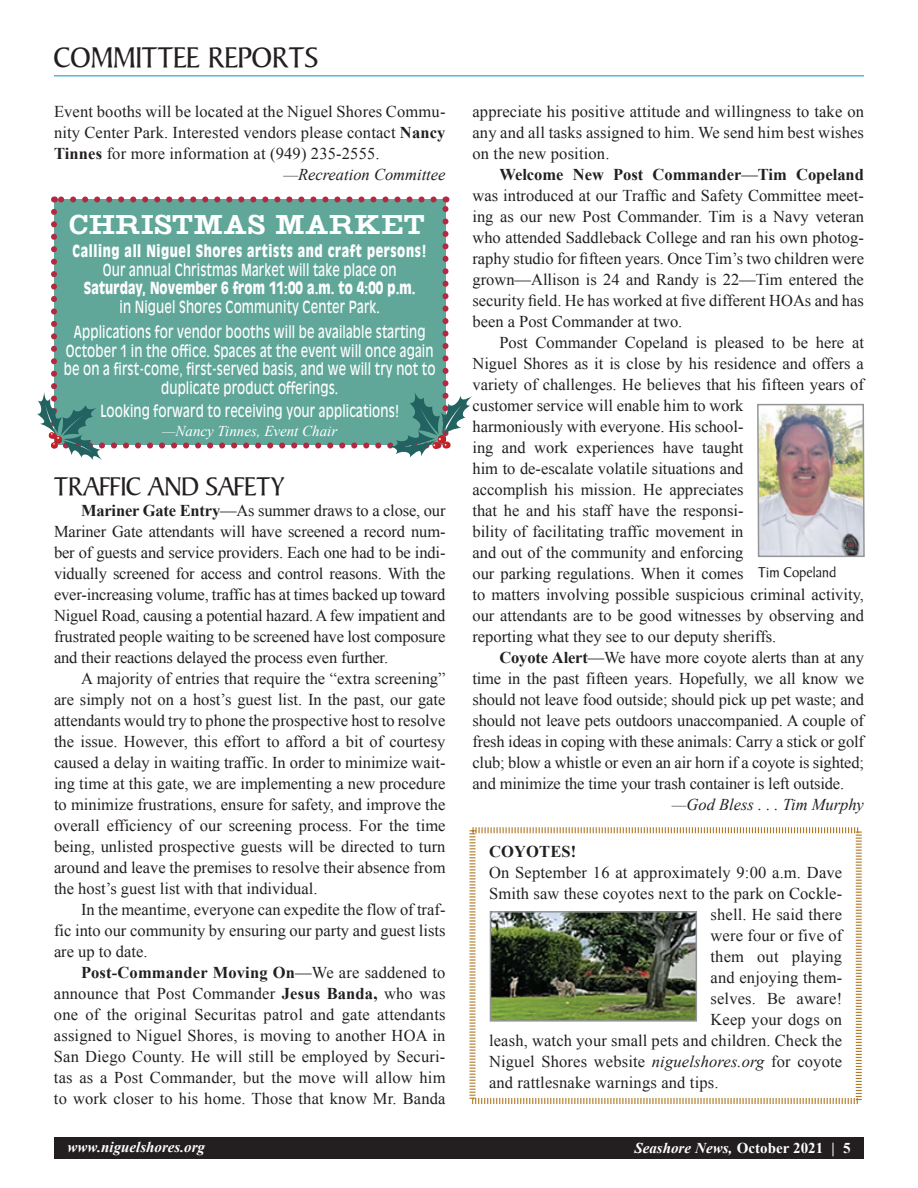
<style>
.page{position:relative;width:918px;height:1188px;background:#fff}
.page>*{position:absolute;margin:0;border:0;box-sizing:border-box;transform-origin:0 0}
.t1{font:30px "Persuasion S Si";color:#231f20}
.t2{font:27px "Persuasion S Si";color:#231f20}
.t3{font:700 27px "Gold W00";color:#fff}
.t4{font:16.5px/21px "Times New Roman";color:#231f20;text-align:justify}
.t5{font:16.5px/18.6px "Antique Olive";letter-spacing:.01em;color:#fff;text-align:center;scale:.74 1}
.t6{font:900 16.5px "Antique Olive";letter-spacing:.05em;color:#fff;scale:.74 1}
.t7{font:italic 16.5px "Times New Roman";color:#231f20}
.t8{font:900 16.5px "Antique Olive";letter-spacing:.01em;color:#fff;scale:.74 1}
.t9{font:700 16.5px "Times New Roman";letter-spacing:.01em;color:#231f20}
.t10{font:italic 700 15px "Times New Roman";color:#fff}
.t11{font:italic 15px "Times New Roman";color:#fff}
.t12{font:15px "Persuasion S Si";letter-spacing:.01em;color:#231f20}
.s1{font-weight:700}
.s2{font-style:italic}
.s3{font-style:normal}
</style>
<div class="page">
<hr style="left:54px;top:75px;width:810px;height:1px;background:#0095d0">
<div style="left:54px;top:1137px;width:810px;height:21px;background:#231f20"></div>
<img style="left:757px;top:403px;width:108px;height:154px">
<svg style="left:469px;top:827px;width:393px;height:277px"></svg>
<svg style="left:37px;top:196px;width:435px;height:264px;background:#76aea4"></svg>
<img style="left:493px;top:914px;width:201px;height:105px">
<div style="left:490px;top:911px;width:207px;height:111px;border:2px solid #939598"></div>
<h1 class="t1" style="left:54px;top:40px;width:266px">COMMITTEE REPORTS</h1>
<p class="t4" style="left:54px;top:101px;width:393px">Event booths will be located at the Niguel Shores Commu-</p>
<p class="t4" style="left:54px;top:122px;width:393px">nity Center Park. Interested vendors please contact <span class="s1">Nancy</span></p>
<p class="t4" style="left:54px;top:143px;width:327px"><span class="s1">Tinnes</span> for more information at (949) 235-2555.</p>
<p class="t7" style="left:283px;top:163px;width:164px">—Recreation Committee</p>
<h2 class="t3" style="left:69px;top:208px;width:358px">CHRISTMAS MARKET</h2>
<p class="t6" style="left:73px;top:241px;width:480px">Calling all Niguel Shores artists and craft persons!</p>
<p class="t5" style="left:103px;top:260px;width:399px">Our annual Christmas Market will take place on</p>
<p class="t8" style="left:84px;top:278px;width:450px">Saturday, November 6 from 11:00 a.m. to 4:00 p.m.</p>
<p class="t5" style="left:74px;top:294px;width:477px;line-height:25.3px">in Niguel Shores Community Center Park.<br>Applications for vendor booths will be available starting</p>
<p class="t5" style="left:64px;top:341px;width:504px">October 1 in the office. Spaces at the event will once again be on a first-come, first-served basis, and we will try not to duplicate product offerings.</p>
<p class="t5" style="left:100px;top:401px;width:405px">Looking forward to receiving your applications!</p>
<p class="t11" style="left:162px;top:420px;width:177px">—Nancy Tinnes, Event Chair</p>
<h2 class="t2" style="left:54px;top:472px;width:232px">TRAFFIC AND SAFETY</h2>
<p class="t4" style="left:54px;top:500px;width:393px;text-indent:27px"><span class="s1">Mariner Gate Entry</span>—As summer draws to a close, our Mariner Gate attendants will have screened a record num&shy;ber of guests and service providers. Each one had to be indi&shy;vidually screened for access and control reasons. With the ever-increasing volume, traffic has at times backed up toward Niguel Road, causing a potential hazard. A few impatient and frustrated people waiting to be screened have lost composure and their reactions delayed the process even further.</p>
<p class="t4" style="left:54px;top:668px;width:393px;text-indent:27px">A majority of entries that require the “extra screening” are simply not on a host’s guest list. In the past, our gate attendants would try to phone the prospective host to resolve the issue. However, this effort to afford a bit of courtesy caused a delay in waiting traffic. In order to minimize wait&shy;ing time at this gate, we are implementing a new procedure to minimize frustrations, ensure for safety, and improve the overall efficiency of our screening process. For the time being, unlisted prospective guests will be directed to turn around and leave the premises to resolve their absence from the host’s guest list with that individual.</p>
<p class="t4" style="left:54px;top:899px;width:393px;text-indent:27px">In the meantime, everyone can expedite the flow of traf&shy;fic into our community by ensuring our party and guest lists are up to date.</p>
<p class="t4" style="left:54px;top:962px;width:393px;text-indent:27px"><span class="s1">Post-Commander Moving On</span>—We are saddened to announce that Post Commander <span class="s1">Jesus Banda,</span> who was one of the original Securitas patrol and gate attendants assigned to Niguel Shores, is moving to another HOA in San Diego County. He will still be employed by Securi&shy;tas as a Post Commander, but the move will allow him to work closer to his home. Those that know Mr. Banda</p>
<p class="t4" style="left:472px;top:101px;width:393px">appreciate his positive attitude and willingness to take on any and all tasks assigned to him. We send him best wishes on the new position.</p>
<p class="t4" style="left:472px;top:164px;width:393px;text-indent:27px"><span class="s1">Welcome New Post Commander</span>—<span class="s1">Tim Copeland </span>was introduced at our Traffic and Safety Committee meet&shy;ing as our new Post Commander. Tim is a Navy veteran who attended Saddleback College and ran his own photog&shy;raphy studio for fifteen years. Once Tim’s two children were grown—Allison is 24 and Randy is 22—Tim entered the security field. He has worked at five different HOAs and has been a Post Commander at two.</p>
<p class="t4" style="left:472px;top:332px;width:393px;text-align:left;text-indent:27px">Post Commander Copeland is pleased to be here at Niguel Shores as it is close by his residence and offers a variety of challenges. He believes that his fifteen years of customer service will enable him to work<br>harmoniously with everyone. His school-<br>ing and work experiences have taught<br>him to de-escalate volatile situations and<br>accomplish his mission. He appreciates<br>that he and his staff have the responsi-<br>bility of facilitating traffic movement in<br>and out of the community and enforcing<br>our parking regulations. When it comes<br>to matters involving possible suspicious criminal activity, our attendants are to be good witnesses by observing and reporting what they see to our deputy sheriffs.</p>
<p class="t4" style="left:472px;top:647px;width:393px;text-indent:27px"><span class="s1">Coyote Alert</span>—We have more coyote alerts than at any time in the past fifteen years. Hopefully, we all know we should not leave food outside; should pick up pet waste; and should not leave pets outdoors unaccompanied. A couple of fresh ideas in coping with these animals: Carry a stick or golf club; blow a whistle or even an air horn if a coyote is sighted; and minimize the time your trash container is left outside.</p>
<p class="t7" style="left:672px;top:793px;width:194px">—God Bless . . . Tim Murphy</p>
<p class="t12" style="left:758px;top:564px;width:80px">Tim Copeland</p>
<p class="t9" style="left:489px;top:840px;width:89px">COYOTES!</p>
<p class="t4" style="left:489px;top:861px;width:355px">On September 16 at approximately 9:00 a.m. Dave</p>
<p class="t4" style="left:489px;top:882px;width:355px">Smith saw these coyotes next to the park on Cockle-</p>
<p class="t4" style="left:711px;top:903px;width:133px">shell. He said there</p>
<p class="t4" style="left:711px;top:924px;width:133px">were four or five of</p>
<p class="t4" style="left:711px;top:945px;width:133px">them out playing</p>
<p class="t4" style="left:711px;top:966px;width:133px">and enjoying them-</p>
<p class="t4" style="left:711px;top:987px;width:133px">selves. Be aware!</p>
<p class="t4" style="left:711px;top:1008px;width:133px">Keep your dogs on</p>
<p class="t4" style="left:489px;top:1029px;width:355px">leash, watch your small pets and children. Check the</p>
<p class="t4" style="left:489px;top:1050px;width:355px">Niguel Shores website <span class="s2">niguelshores.org</span> for coyote</p>
<p class="t4" style="left:489px;top:1071px;width:231px">and rattlesnake warnings and tips.</p>
<p class="t10" style="left:68px;top:1137px;width:139px">www.niguelshores.org</p>
<p class="t10" style="left:634px;top:1138px;width:218px">Seashore News, <span class="s3">October 2021 | 5</span></p>
</div>
